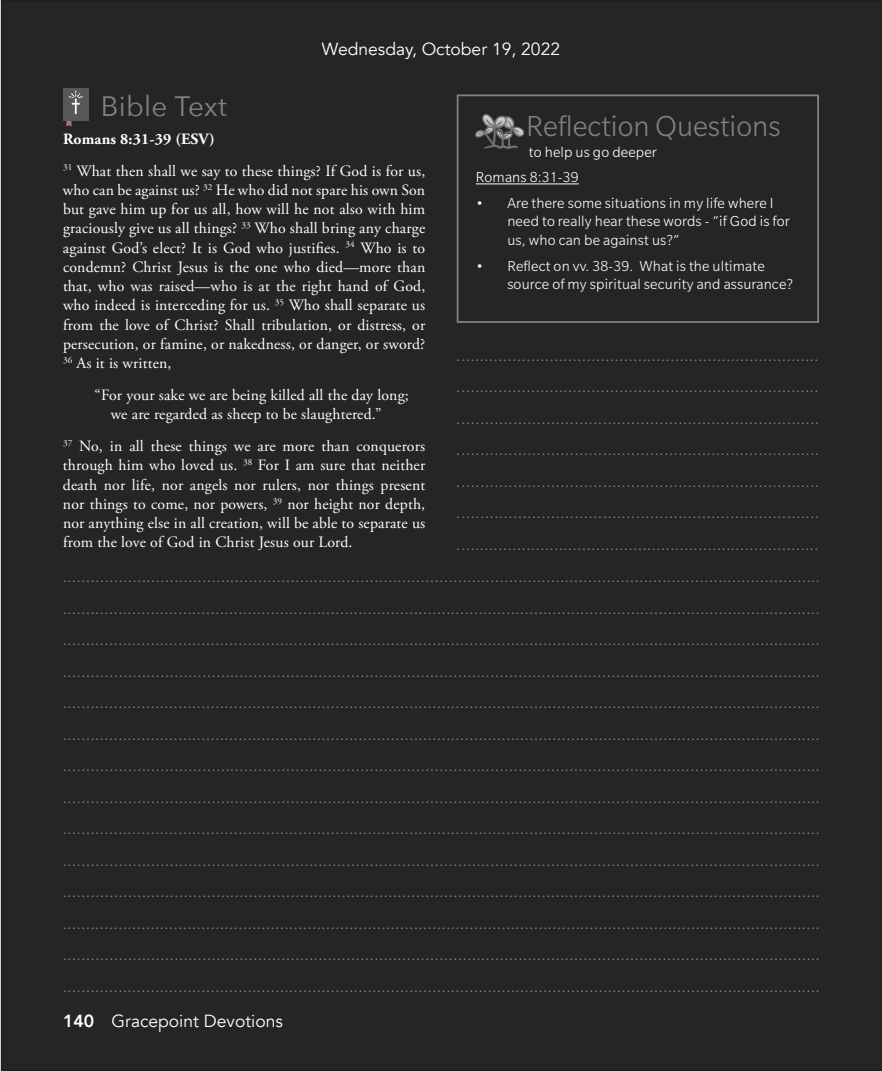
<style>
.page{position:relative;width:882px;height:1071px;background:#fff}
.page>*{position:absolute;margin:0;border:0;box-sizing:border-box;transform-origin:0 0}
.t1{font:300 31.5px "Slate Pro";color:#827f81}
.t2{font:28px "Avenir Next";letter-spacing:.01em;color:#808385}
.t3{font:17.5px "Avenir";color:#fff}
.t4{font:15.75px/19.2px "Adobe Garamond Pro";letter-spacing:.01em;color:#fff}
.t5{font:300 15.75px/18.9px "Slate Pro";letter-spacing:.01em;color:#fff}
.t6{font:14px "Avenir";color:#fff}
.s1{font-weight:700}
.s2{font-weight:800}
</style>
<div class="page">
<div style="left:1px;top:0;width:881px;height:1071px;background:#242524"></div>
<svg style="left:66px;top:120px;width:6px;height:7px"></svg>
<div style="left:63px;top:88px;width:26px;height:32px;background:#57585a"></div>
<svg style="left:68px;top:90px;width:15px;height:24px"></svg>
<hr style="left:476px;top:184px;width:103px;height:1px;background:#fff">
<div style="left:457px;top:94px;width:362px;height:229px;border:2px solid #808385"></div>
<img style="left:476px;top:115px;width:48px;height:40px">
<p class="t3" style="left:322px;top:39px;width:240px">Wednesday, October 19, 2022</p>
<h2 class="t2" style="left:101px;top:83px;width:128px">Bible Text</h2>
<p class="t4" style="left:63px;top:123px;width:364px;line-height:31.8px"><span class="s1">Romans 8:31-39 (ESV)<br></span><sup>31</sup> What then shall we say to these things? If God is for us,</p>
<p class="t4" style="left:63px;top:181px;width:364px;text-align:justify">who can be against us? <sup>32</sup> He who did not spare his own Son but gave him up for us all, how will he not also with him graciously give us all things? <sup>33</sup> Who shall bring any charge against God’s elect? It is God who justifies. <sup>34</sup> Who is to condemn? Christ Jesus is the one who died—more than that, who was raised—who is at the right hand of God, who indeed is interceding for us. <sup>35</sup> Who shall separate us from the love of Christ? Shall tribulation, or distress, or persecution, or famine, or nakedness, or danger, or sword?<br><sup>36</sup> As it is written,</p>
<p class="t4" style="left:111px;top:386px;width:299px;text-indent:-16px">“For your sake we are being killed all the day long; we are regarded as sheep to be slaughtered.”</p>
<p class="t4" style="left:63px;top:437px;width:364px;text-align:justify"><sup>37</sup> No, in all these things we are more than conquerors through him who loved us. <sup>38</sup> For I am sure that neither death nor life, nor angels nor rulers, nor things present nor things to come, nor powers, <sup>39</sup> nor height nor depth, nor anything else in all creation, will be able to separate us from the love of God in Christ Jesus our Lord.</p>
<h1 class="t1" style="left:526px;top:110px;width:256px">Reflection Questions</h1>
<p class="t5" style="left:476px;top:139px;width:183px;line-height:25.2px;text-indent:53px">to help us go deeper<br>Romans 8:31-39</p>
<p class="t5" style="left:507px;top:193px;width:284px;text-indent:-32px">• Are there some situations in my life where I need to really hear these words - “if God is for us, who can be against us?”</p>
<p class="t5" style="left:507px;top:256px;width:287px;text-indent:-32px">• Reflect on vv. 38-39. What is the ultimate source of my spiritual security and assurance?</p>
<p class="t6" style="left:457px;top:347px;width:363px">..............................................................................</p>
<p class="t6" style="left:457px;top:379px;width:363px">..............................................................................</p>
<p class="t6" style="left:457px;top:410px;width:364px">.............................................................................</p>
<p class="t6" style="left:457px;top:442px;width:364px">.............................................................................</p>
<p class="t6" style="left:457px;top:473px;width:364px">.............................................................................</p>
<p class="t6" style="left:457px;top:505px;width:364px">.............................................................................</p>
<p class="t6" style="left:457px;top:536px;width:363px">..............................................................................</p>
<p class="t6" style="left:63px;top:569px;width:758px">...................................................................................................................................................................</p>
<p class="t6" style="left:63px;top:601px;width:758px">....................................................................................................................................................................</p>
<p class="t6" style="left:63px;top:632px;width:758px">....................................................................................................................................................................</p>
<p class="t6" style="left:63px;top:664px;width:758px">...................................................................................................................................................................</p>
<p class="t6" style="left:63px;top:695px;width:758px">....................................................................................................................................................................</p>
<p class="t6" style="left:63px;top:727px;width:758px">....................................................................................................................................................................</p>
<p class="t6" style="left:63px;top:758px;width:758px">...................................................................................................................................................................</p>
<p class="t6" style="left:63px;top:790px;width:758px">...................................................................................................................................................................</p>
<p class="t6" style="left:63px;top:821px;width:758px">....................................................................................................................................................................</p>
<p class="t6" style="left:63px;top:853px;width:758px">...................................................................................................................................................................</p>
<p class="t6" style="left:63px;top:884px;width:758px">...................................................................................................................................................................</p>
<p class="t6" style="left:63px;top:916px;width:758px">....................................................................................................................................................................</p>
<p class="t6" style="left:63px;top:947px;width:758px">...................................................................................................................................................................</p>
<p class="t6" style="left:63px;top:979px;width:758px">....................................................................................................................................................................</p>
<p class="t3" style="left:63px;top:1011px;width:222px"><span class="s2">140</span> Gracepoint Devotions</p>
</div>
